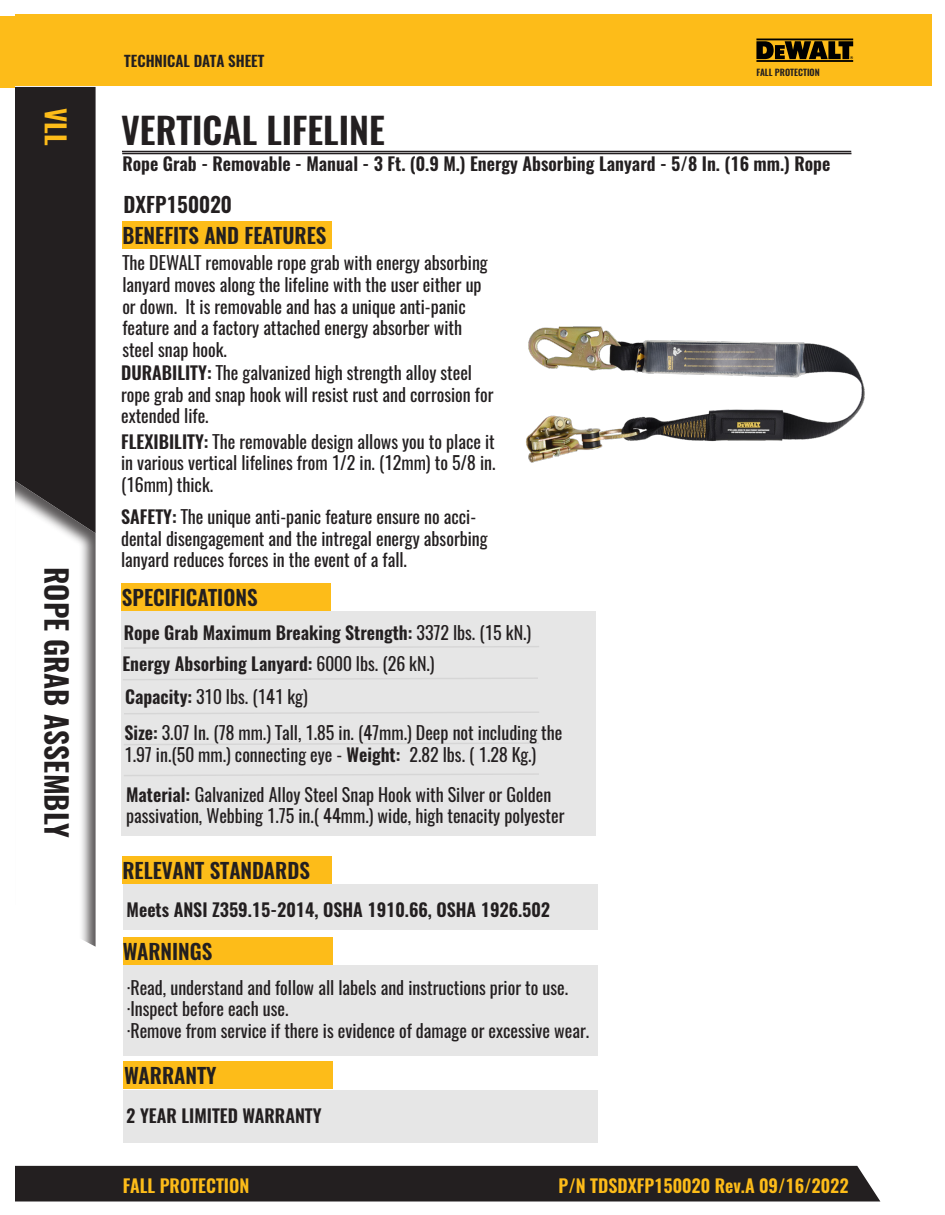
<style>
.page{position:relative;width:945px;height:1215px;background:#fff}
.page>*{position:absolute;margin:0;border:0;box-sizing:border-box;transform-origin:0 0}
.t1{font:600 36px "Oswald";color:#231f20}
.t2{font:600 30px "Oswald";color:#231f20}
.t3{font:600 27px "Oswald";color:#fdbc19}
.t4{font:600 21px "Oswald";color:#231f20}
.t5{font:18px/21.6px "Oswald";color:#231f20}
.t6{font:600 18px "Oswald";color:#231f20}
.t7{font:600 18px "Oswald";color:#fdbc19}
.t8{font:600 15px "Oswald";color:#231f20}
.t9{font:600 9px "Oswald";color:#231f20}
.s1{font-weight:600}
.s2{font-weight:400}
</style>
<div class="page">
<img style="left:526px;top:326px;width:339px;height:137px">
<div style="left:15px;top:14px;width:917px;height:72px;background:#fdbc19"></div>
<div style="left:0;top:16px;width:15px;height:72px;background:#fdbc19"></div>
<div style="left:15px;top:87px;width:81px;height:392px;background:#231f20"></div>
<div style="left:14px;top:479px;width:83px;height:470px;background:#231f20;opacity:.75"></div>
<hr style="left:122px;top:151px;width:729px;height:1px;background:#231f20">
<hr style="left:122px;top:153px;width:730px;height:1px;background:#231f20">
<hr style="left:756px;top:39px;width:97px;height:1px;background:#000">
<svg style="left:756px;top:41px;width:97px;height:18px"></svg>
<hr style="left:756px;top:60px;width:97px;height:2px;background:#000">
<div style="left:15px;top:1166px;width:865px;height:36px;background:#231f20"></div>
<div style="left:121px;top:583px;width:210px;height:28px;background:#fdbc19"></div>
<div style="left:121px;top:612px;width:475px;height:224px;background:#e6e6e6"></div>
<svg style="left:124px;top:646px;width:415px;height:3px"></svg>
<svg style="left:123px;top:678px;width:415px;height:2px"></svg>
<svg style="left:124px;top:712px;width:415px;height:2px"></svg>
<svg style="left:124px;top:743px;width:415px;height:2px"></svg>
<svg style="left:124px;top:773px;width:415px;height:3px"></svg>
<div style="left:122px;top:856px;width:210px;height:28px;background:#fdbc19"></div>
<div style="left:123px;top:1061px;width:210px;height:28px;background:#fdbc19"></div>
<div style="left:123px;top:937px;width:210px;height:27px;background:#fdbc19"></div>
<div style="left:123px;top:884px;width:474px;height:46px;background:#e6e6e6"></div>
<div style="left:123px;top:1091px;width:475px;height:52px;background:#e6e6e6"></div>
<div style="left:123px;top:965px;width:475px;height:91px;background:#e6e6e6"></div>
<div style="left:122px;top:221px;width:210px;height:27px;background:#fdbc19"></div>
<p class="t3" style="left:75px;top:108px;width:39px;rotate:90deg">VLL</p>
<p class="t2" style="left:78px;top:567px;width:273px;rotate:90deg">ROPE GRAB ASSEMBLY</p>
<p class="t8" style="left:124px;top:51px;width:142px">TECHNICAL DATA SHEET</p>
<p class="t1" style="left:121px;top:105px;width:265px">VERTICAL LIFELINE</p>
<p class="t9" style="left:756px;top:66px;width:65px">FALL PROTECTION</p>
<p class="t6" style="left:122px;top:151px;width:710px">Rope Grab - Removable - Manual - 3 Ft. (0.9 M.) Energy Absorbing Lanyard - 5/8 In. (16 mm.) Rope</p>
<p class="t4" style="left:123px;top:190px;width:110px">DXFP150020</p>
<p class="t4" style="left:122px;top:221px;width:206px">BENEFITS AND FEATURES</p>
<p class="t5" style="left:122px;top:252px;width:367px">The DEWALT removable rope grab with energy absorbing lanyard moves along the lifeline with the user either up or down. It is removable and has a unique anti-panic feature and a factory attached energy absorber with steel snap hook.</p>
<p class="t5" style="left:121px;top:362px;width:374px"><span class="s1">DURABILITY:</span> The galvanized high strength alloy steel rope grab and snap hook will resist rust and corrosion for extended life.</p>
<p class="t5" style="left:121px;top:431px;width:376px;text-align:justify"><span class="s1">FLEXIBILITY:</span> The removable design allows you to place it in various vertical lifelines from 1/2 in. (12mm) to 5/8 in. (16mm) thick.</p>
<p class="t5" style="left:121px;top:506px;width:368px"><span class="s1">SAFETY:</span> The unique anti-panic feature ensure no acci&shy;dental disengagement and the intregal energy absorbing lanyard reduces forces in the event of a fall.</p>
<p class="t4" style="left:122px;top:583px;width:137px">SPECIFICATIONS</p>
<p class="t6" style="left:124px;top:620px;width:409px">Rope Grab Maximum Breaking Strength: <span class="s2">3372 lbs. (15 kN.)</span></p>
<p class="t6" style="left:122px;top:651px;width:314px">Energy Absorbing Lanyard: <span class="s2">6000 lbs. (26 kN.)</span></p>
<p class="t5" style="left:125px;top:686px;width:184px"><span class="s1">Capacity:</span> 310 lbs. (141 kg)</p>
<p class="t5" style="left:124px;top:722px;width:440px"><span class="s1">Size:</span> 3.07 In. (78 mm.) Tall, 1.85 in. (47mm.) Deep not including the<br>1.97 in.(50 mm.) connecting eye - <span class="s1">Weight:</span> 2.82 lbs. ( 1.28 Kg.)</p>
<p class="t5" style="left:126px;top:784px;width:440px"><span class="s1">Material:</span> Galvanized Alloy Steel Snap Hook with Silver or Golden passivation, Webbing 1.75 in.( 44mm.) wide, high tenacity polyester</p>
<p class="t4" style="left:122px;top:856px;width:189px">RELEVANT STANDARDS</p>
<p class="t6" style="left:127px;top:897px;width:425px">Meets ANSI Z359.15-2014, OSHA 1910.66, OSHA 1926.502</p>
<p class="t4" style="left:123px;top:937px;width:91px">WARNINGS</p>
<p class="t5" style="left:127px;top:977px;width:442px">·Read, understand and follow all labels and instructions prior to use.</p>
<p class="t5" style="left:127px;top:998px;width:163px">·Inspect before each use.</p>
<p class="t5" style="left:127px;top:1020px;width:463px">·Remove from service if there is evidence of damage or excessive wear.</p>
<p class="t4" style="left:124px;top:1061px;width:94px">WARRANTY</p>
<p class="t6" style="left:126px;top:1103px;width:197px">2 YEAR LIMITED WARRANTY</p>
<p class="t7" style="left:123px;top:1174px;width:128px">FALL PROTECTION</p>
<p class="t7" style="left:559px;top:1174px;width:292px">P/N TDSDXFP150020 Rev.A 09/16/2022</p>
</div>
